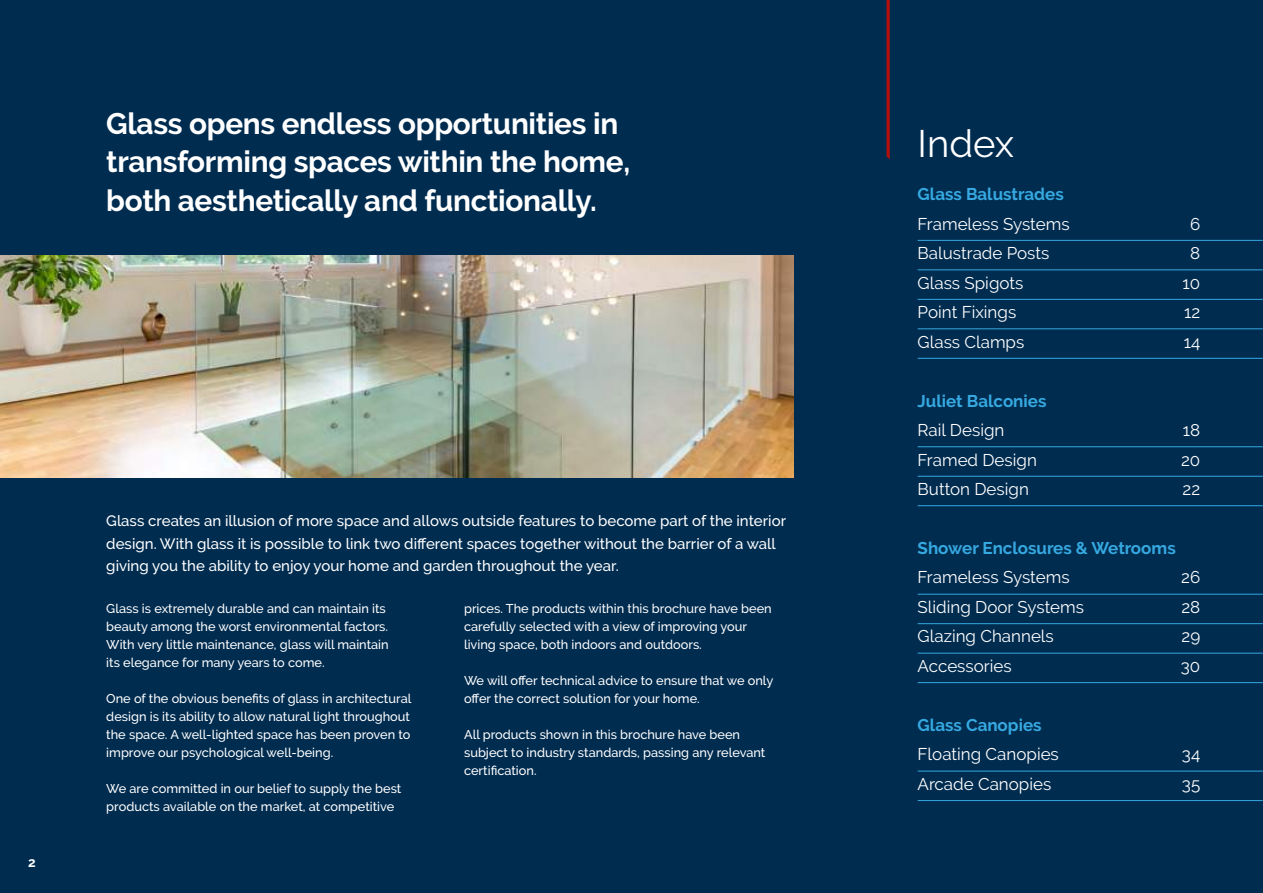
<style>
.page{position:relative;width:1263px;height:893px;background:#002c50}
.page>*{position:absolute;margin:0;border:0;box-sizing:border-box;transform-origin:0 0}
.t1{font:38.25px "Raleway";color:#fff}
.t2{font:700 29.7px/38.2px "Raleway";letter-spacing:-.01em;color:#fff}
.t3{font:16.95px "Raleway";color:#fff}
.t4{font:700 16.95px "Raleway";color:#36a9e1}
.t5{font:500 15px/22.5px "Raleway";color:#fff}
.t6{font:700 13.5px "Raleway";color:#fff}
.t7{font:500 12.75px/18px "Raleway";color:#fff}
</style>
<div class="page">
<svg style="left:886px;top:0;width:4px;height:159px"></svg>
<hr style="left:918px;top:240px;width:345px;height:1px;background:#36a9e1">
<hr style="left:918px;top:269px;width:345px;height:1px;background:#36a9e1">
<hr style="left:918px;top:299px;width:345px;height:1px;background:#36a9e1">
<hr style="left:918px;top:328px;width:345px;height:1px;background:#36a9e1">
<hr style="left:918px;top:358px;width:345px;height:1px;background:#36a9e1">
<hr style="left:918px;top:446px;width:345px;height:1px;background:#36a9e1">
<hr style="left:918px;top:476px;width:345px;height:1px;background:#36a9e1">
<hr style="left:918px;top:505px;width:345px;height:1px;background:#36a9e1">
<hr style="left:918px;top:594px;width:345px;height:1px;background:#36a9e1">
<hr style="left:918px;top:623px;width:345px;height:1px;background:#36a9e1">
<hr style="left:918px;top:653px;width:345px;height:1px;background:#36a9e1">
<hr style="left:918px;top:682px;width:345px;height:1px;background:#36a9e1">
<hr style="left:918px;top:771px;width:345px;height:1px;background:#36a9e1">
<hr style="left:918px;top:800px;width:345px;height:1px;background:#36a9e1">
<img style="left:0;top:255px;width:794px;height:223px">
<h2 class="t2" style="left:106px;top:105px;width:525px">Glass opens endless opportunities in transforming spaces within the home, both aesthetically and functionally.</h2>
<p class="t6" style="left:28px;top:855px;width:9px">2</p>
<p class="t5" style="left:106px;top:509px;width:681px">Glass creates an illusion of more space and allows outside features to become part of the interior design. With glass it is possible to link two different spaces together without the barrier of a wall giving you the ability to enjoy your home and garden throughout the year.</p>
<p class="t7" style="left:106px;top:599px;width:284px">Glass is extremely durable and can maintain its beauty among the worst environmental factors.<br>With very little maintenance, glass will maintain its elegance for many years to come.</p>
<p class="t7" style="left:106px;top:689px;width:307px;text-align:justify">One of the obvious benefits of glass in architectural design is its ability to allow natural light throughout the space. A well-lighted space has been proven to improve our psychological well-being.</p>
<p class="t7" style="left:106px;top:779px;width:297px">We are committed in our belief to supply the best products available on the market, at competitive</p>
<p class="t7" style="left:464px;top:599px;width:309px">prices. The products within this brochure have been carefully selected with a view of improving your living space, both indoors and outdoors.</p>
<p class="t7" style="left:464px;top:671px;width:311px">We will offer technical advice to ensure that we only offer the correct solution for your home.</p>
<p class="t7" style="left:464px;top:725px;width:303px">All products shown in this brochure have been subject to industry standards, passing any relevant certification.</p>
<h1 class="t1" style="left:918px;top:121px;width:98px">Index</h1>
<h3 class="t4" style="left:918px;top:185px;width:148px">Glass Balustrades</h3>
<h3 class="t3" style="left:918px;top:214px;width:153px">Frameless Systems</h3>
<h3 class="t3" style="left:1190px;top:214px;width:12px">6</h3>
<h3 class="t3" style="left:918px;top:243px;width:133px">Balustrade Posts</h3>
<h3 class="t3" style="left:1190px;top:243px;width:12px">8</h3>
<h3 class="t3" style="left:918px;top:273px;width:107px">Glass Spigots</h3>
<h3 class="t3" style="left:1182px;top:273px;width:19px">10</h3>
<h3 class="t3" style="left:918px;top:302px;width:100px">Point Fixings</h3>
<h3 class="t3" style="left:1184px;top:302px;width:18px">12</h3>
<h3 class="t3" style="left:918px;top:332px;width:108px">Glass Clamps</h3>
<h3 class="t3" style="left:1184px;top:332px;width:18px">14</h3>
<h3 class="t4" style="left:918px;top:391px;width:130px">Juliet Balconies</h3>
<h3 class="t3" style="left:918px;top:420px;width:88px">Rail Design</h3>
<h3 class="t3" style="left:1183px;top:420px;width:19px">18</h3>
<h3 class="t3" style="left:918px;top:450px;width:121px">Framed Design</h3>
<h3 class="t3" style="left:1181px;top:450px;width:21px">20</h3>
<h3 class="t3" style="left:918px;top:479px;width:113px">Button Design</h3>
<h3 class="t3" style="left:1182px;top:479px;width:19px">22</h3>
<h3 class="t4" style="left:918px;top:538px;width:260px">Shower Enclosures &amp; Wetrooms</h3>
<h3 class="t3" style="left:918px;top:568px;width:153px">Frameless Systems</h3>
<h3 class="t3" style="left:1181px;top:568px;width:21px">26</h3>
<h3 class="t3" style="left:918px;top:597px;width:168px">Sliding Door Systems</h3>
<h3 class="t3" style="left:1181px;top:597px;width:20px">28</h3>
<h3 class="t3" style="left:918px;top:627px;width:138px">Glazing Channels</h3>
<h3 class="t3" style="left:1181px;top:627px;width:20px">29</h3>
<h3 class="t3" style="left:918px;top:656px;width:96px">Accessories</h3>
<h3 class="t3" style="left:1181px;top:656px;width:21px">30</h3>
<h3 class="t4" style="left:918px;top:715px;width:125px">Glass Canopies</h3>
<h3 class="t3" style="left:918px;top:744px;width:143px">Floating Canopies</h3>
<h3 class="t3" style="left:1182px;top:744px;width:20px">34</h3>
<h3 class="t3" style="left:918px;top:774px;width:135px">Arcade Canopies</h3>
<h3 class="t3" style="left:1182px;top:774px;width:20px">35</h3>
</div>
